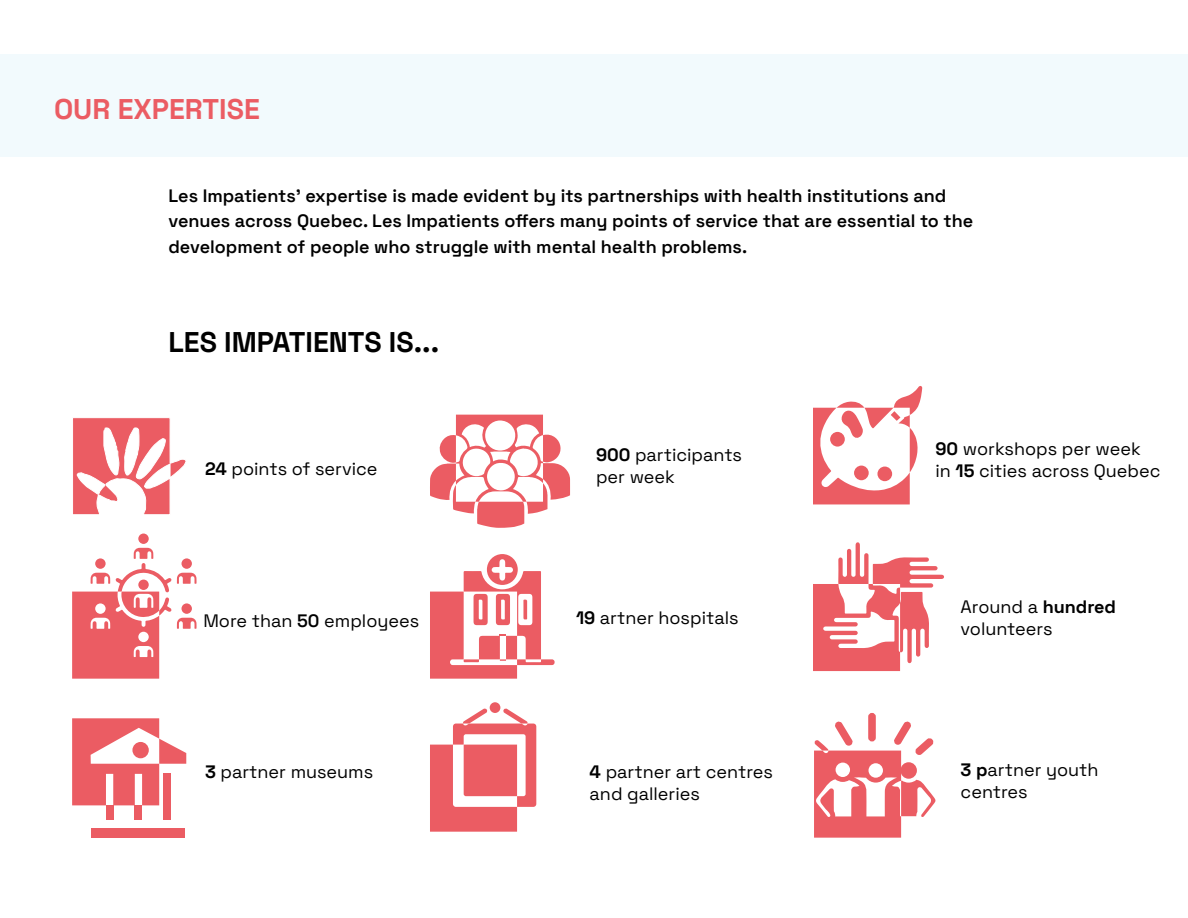
<style>
.page{position:relative;width:1188px;height:918px;background:#fff}
.page>*{position:absolute;margin:0;border:0;box-sizing:border-box;transform-origin:0 0}
.t1{font:700 28.5px "Space Grotesk";color:#000}
.t2{font:700 28.5px "Space Grotesk";color:#eb5c63}
.t3{font:600 18px/25.5px "Space Grotesk";color:#000}
.t4{font:18px/21.6px "Space Grotesk";color:#000}
.s1{font-weight:700}
.s2{font-weight:600}
</style>
<div class="page">
<div style="left:0;top:54px;width:1188px;height:103px;background:#f2fafd"></div>
<svg style="left:813px;top:386px;width:109px;height:118px"></svg>
<svg style="left:73px;top:418px;width:113px;height:97px"></svg>
<svg style="left:430px;top:415px;width:140px;height:113px"></svg>
<svg style="left:813px;top:542px;width:131px;height:129px"></svg>
<div style="left:138px;top:534px;width:11px;height:10px;background:#eb5c63;border-radius:50%"></div>
<svg style="left:72px;top:548px;width:125px;height:131px"></svg>
<svg style="left:430px;top:554px;width:125px;height:125px"></svg>
<div style="left:868px;top:713px;width:8px;height:28px;border:3px solid #eb5c63;border-radius:2px"></div>
<svg style="left:814px;top:719px;width:122px;height:119px"></svg>
<div style="left:92px;top:828px;width:93px;height:10px;background:#eb5c63"></div>
<div style="left:106px;top:805px;width:7px;height:15px;background:#eb5c63"></div>
<div style="left:135px;top:805px;width:7px;height:15px;background:#eb5c63"></div>
<div style="left:164px;top:774px;width:7px;height:46px;background:#eb5c63"></div>
<svg style="left:72px;top:718px;width:114px;height:87px"></svg>
<div style="left:132px;top:742px;width:17px;height:16px;background:#eb5c63;border-radius:50%"></div>
<div style="left:490px;top:702px;width:10px;height:11px;background:#eb5c63;border-radius:50%"></div>
<svg style="left:430px;top:708px;width:106px;height:124px"></svg>
<h1 class="t2" style="left:54px;top:89px;width:207px">OUR EXPERTISE</h1>
<p class="t3" style="left:168px;top:182px;width:806px">Les Impatients’ expertise is made evident by its partnerships with health institutions and venues across Quebec. Les Impatients offers many points of service that are essential to the development of people who struggle with mental health problems.</p>
<h1 class="t1" style="left:168px;top:321px;width:272px">LES IMPATIENTS IS...</h1>
<p class="t4" style="left:936px;top:437px;width:207px"><span class="s1">90</span> workshops per week</p>
<p class="t4" style="left:596px;top:443px;width:148px"><span class="s1">900</span> participants per week</p>
<p class="t4" style="left:205px;top:457px;width:174px"><span class="s1">24</span> points of service</p>
<p class="t4" style="left:936px;top:459px;width:227px">in <span class="s1">15</span> cities across Quebec</p>
<p class="t4" style="left:961px;top:595px;width:157px">Around a <span class="s1">hundred</span></p>
<p class="t4" style="left:576px;top:606px;width:164px"><span class="s1">19</span> artner hospitals</p>
<p class="t4" style="left:203px;top:609px;width:217px">More than <span class="s2">50</span> employees</p>
<p class="t4" style="left:961px;top:617px;width:94px">volunteers</p>
<p class="t4" style="left:205px;top:760px;width:170px"><span class="s1">3</span> partner museums</p>
<p class="t4" style="left:590px;top:760px;width:185px"><span class="s1">4</span> partner art centres and galleries</p>
<p class="t4" style="left:961px;top:758px;width:139px"><span class="s1">3 p</span>artner youth centres</p>
</div>
